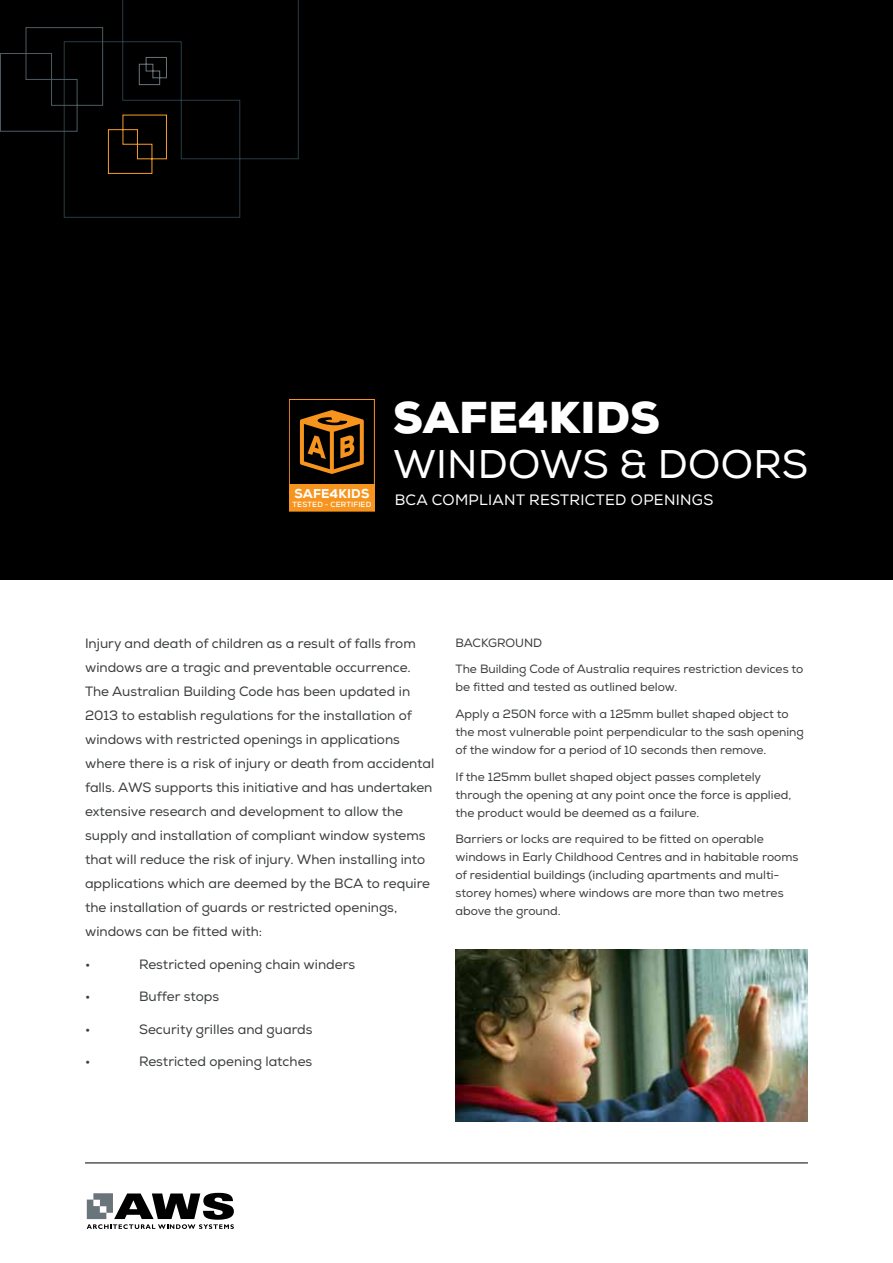
<style>
.page{position:relative;width:893px;height:1263px;background:#fff}
.page>*{position:absolute;margin:0;border:0;box-sizing:border-box;transform-origin:0 0}
.t1{font:900 44.55px "Nexa";letter-spacing:.005em;color:#fff}
.t2{font:39.9px "Nexa";letter-spacing:.005em;color:#fff}
.t3{font:15px "Nexa";letter-spacing:.02em;color:#fff}
.t4{font:13.5px/24px "Nexa";color:#3a3c3e}
.t5{font:800 12.75px "Nexa";letter-spacing:.01em;color:#fff}
.t6{font:12px/18px "Nexa";color:#3a3c3e}
.t7{font:700 7.5px "Nexa";letter-spacing:.02em;color:#fff}
</style>
<div class="page">
<div style="left:0;top:0;width:893px;height:580px;background:#000"></div>
<svg style="left:63px;top:0;width:236px;height:218px"></svg>
<svg style="left:0;top:27px;width:167px;height:147px"></svg>
<svg style="left:87px;top:1193px;width:147px;height:36px"></svg>
<hr style="left:85px;top:1162px;width:723px;height:1px;background:#000">
<img style="left:455px;top:949px;width:353px;height:173px">
<div style="left:289px;top:484px;width:85px;height:27px;background:#f7941e"></div>
<div style="left:289px;top:399px;width:86px;height:86px;border:1px solid #f7941e"></div>
<svg style="left:300px;top:410px;width:64px;height:64px"></svg>
<p class="t5" style="left:294px;top:486px;width:77px">SAFE4KIDS</p>
<p class="t7" style="left:292px;top:499px;width:80px">TESTED - CERTIFIED</p>
<h1 class="t1" style="left:393px;top:388px;width:268px">SAFE4KIDS</h1>
<h2 class="t2" style="left:393px;top:440px;width:417px">windows &amp; doors</h2>
<p class="t3" style="left:395px;top:491px;width:279px">BCA COMPLIANT RESTRI CTED OPENIN</p>
<p class="t3" style="left:692px;top:491px;width:22px">GS</p>
<p class="t4" style="left:85px;top:632px;width:351px">I njury and death of children as a result of falls from windows are a tragic and preventable occurrence.<br>The Australian Building Code has been updated in 2013 to establish regulations for the installation of windows with restricted openings in applications where there is a risk of injury or death from accidental falls. AWS supports this initiative and has undertaken extensive research and development to allow the supply and installation of compliant window systems that will reduce the risk of injury. When installing into applications which are deemed by the BCA to require the installation of guards or restricted openings, windows can be fitted with:</p>
<p class="t4" style="left:85px;top:952px;width:7px">•</p>
<p class="t4" style="left:139px;top:952px;width:218px">Restricted opening chain winders</p>
<p class="t4" style="left:85px;top:985px;width:7px">•</p>
<p class="t4" style="left:139px;top:985px;width:82px">Buffer stops</p>
<p class="t4" style="left:85px;top:1017px;width:7px">•</p>
<p class="t4" style="left:139px;top:1017px;width:175px">Security grilles and guards</p>
<p class="t4" style="left:85px;top:1050px;width:7px">•</p>
<p class="t4" style="left:139px;top:1050px;width:175px">Restricted opening latches</p>
<p class="t6" style="left:455px;top:634px;width:78px">BACKGROUND</p>
<p class="t6" style="left:455px;top:661px;width:349px">The Building Code of Australia requires restriction devices to be fitted and tested as outlined below.</p>
<p class="t6" style="left:455px;top:705px;width:350px">Apply a 250N force with a 125mm bullet shaped object to the most vulnerable point perpendicular to the sash opening of the window for a period of 10 seconds then remove.</p>
<p class="t6" style="left:455px;top:768px;width:337px">If the 125mm bullet shaped object passes completely through the opening at any point once the force is applied, the product would be deemed as a failure.</p>
<p class="t6" style="left:455px;top:830px;width:344px">Barriers or locks are required to be fitted on operable windows in Early Childhood Centres and in habitable rooms of residential buildings (including apartments and multi&shy;storey homes) where windows are more than two metres above the ground.</p>
</div>
